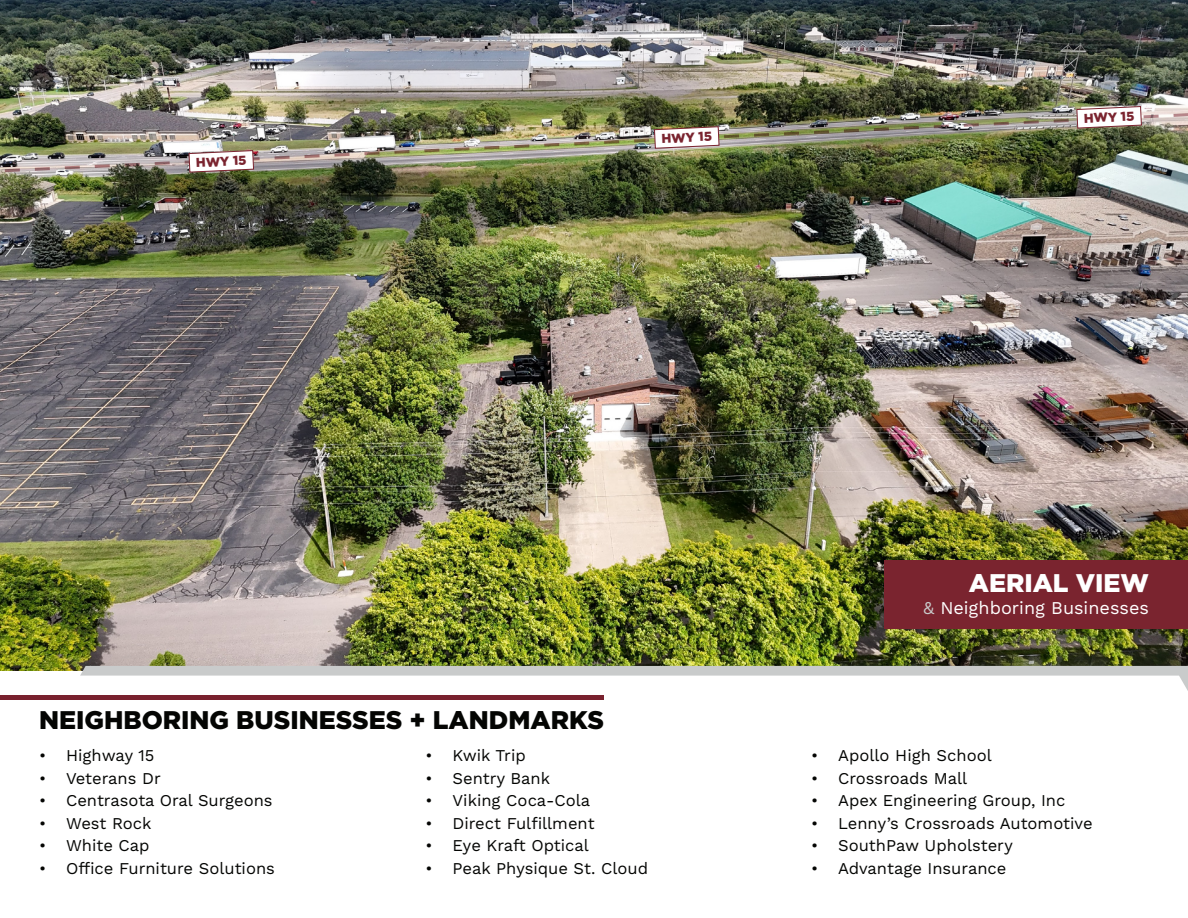
<style>
.page{position:relative;width:1188px;height:918px;background:#fff}
.page>*{position:absolute;margin:0;border:0;box-sizing:border-box;transform-origin:0 0}
.t1{font:900 25.5px "Gotham";color:#040503}
.t2{font:900 25.5px "Gotham";color:#fff}
.t3{font:18px "Work Sans";color:#fff}
.t4{font:16.5px "Work Sans";color:#040503}
.t5{font:900 12.9px "Gotham";color:#7a242f}
.s1{color:#c9cbcb}
</style>
<div class="page">
<hr style="left:0;top:696px;width:603px;height:4px;background:#79212e">
<img style="left:0;top:0;width:1188px;height:671px">
<svg style="left:80px;top:666px;width:1108px;height:25px"></svg>
<div style="left:885px;top:560px;width:303px;height:69px;background:#7a242f"></div>
<img style="left:0;top:113px;width:1188px;height:61px">
<svg style="left:188px;top:150px;width:66px;height:23px"></svg>
<svg style="left:654px;top:126px;width:66px;height:23px"></svg>
<svg style="left:1076px;top:106px;width:66px;height:23px"></svg>
<p class="t5" style="left:196px;top:155px;width:52px;rotate:-3deg">HWY 15</p>
<p class="t5" style="left:661px;top:131px;width:52px;rotate:-3deg">HWY 15</p>
<p class="t5" style="left:1083px;top:111px;width:52px;rotate:-3deg">HWY 15</p>
<h1 class="t1" style="left:39px;top:705px;width:567px">NEIGHBORING BUSINESSES + LANDMARKS</h1>
<p class="t4" style="left:39px;top:746px;width:117px">• Highway 15</p>
<p class="t4" style="left:39px;top:768px;width:123px">• Veterans Dr</p>
<p class="t4" style="left:39px;top:791px;width:235px">• Centrasota Oral Surgeons</p>
<p class="t4" style="left:39px;top:813px;width:114px">• West Rock</p>
<p class="t4" style="left:39px;top:836px;width:112px">• White Cap</p>
<p class="t4" style="left:39px;top:858px;width:237px">• Office Furniture Solutions</p>
<p class="t4" style="left:426px;top:746px;width:102px">• Kwik Trip</p>
<p class="t4" style="left:426px;top:768px;width:126px">• Sentry Bank</p>
<p class="t4" style="left:426px;top:791px;width:166px">• Viking Coca-Cola</p>
<p class="t4" style="left:426px;top:813px;width:171px">• Direct Fulfillment</p>
<p class="t4" style="left:426px;top:836px;width:165px">• Eye Kraft Optical</p>
<p class="t4" style="left:426px;top:858px;width:224px">• Peak Physique St. Cloud</p>
<h1 class="t2" style="left:969px;top:568px;width:182px">AERIAL VIEW</h1>
<p class="t3" style="left:923px;top:597px;width:227px"><span class="s1">&amp;</span> Neighboring Businesses</p>
<p class="t4" style="left:811px;top:746px;width:182px">• Apollo High School</p>
<p class="t4" style="left:811px;top:768px;width:158px">• Crossroads Mall</p>
<p class="t4" style="left:811px;top:791px;width:256px">• Apex Engineering Group, Inc</p>
<p class="t4" style="left:811px;top:813px;width:283px">• Lenny’s Crossroads Automotive</p>
<p class="t4" style="left:811px;top:836px;width:203px">• SouthPaw Upholstery</p>
<p class="t4" style="left:811px;top:858px;width:197px">• Advantage Insurance</p>
</div>
